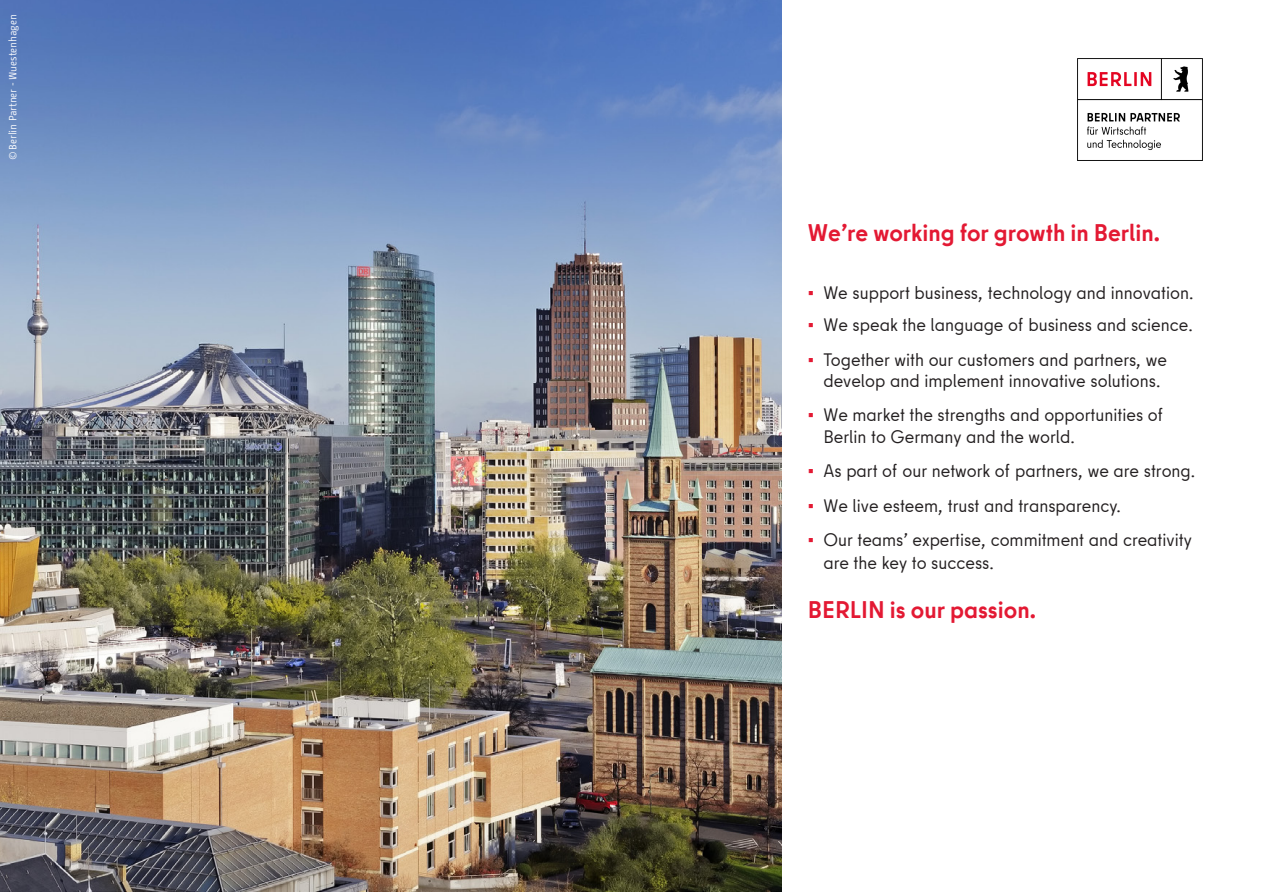
<style>
.page{position:relative;width:1263px;height:893px;background:#fff}
.page>*{position:absolute;margin:0;border:0;box-sizing:border-box;transform-origin:0 0}
.t1{font:700 24px "Berlin Type Office";color:#e31933}
.t2{font:18px/21.6px "Berlin Type Office";color:#231f20}
.t3{font:10.5px "BMF Change";color:#fff}
.s1{font-family:"Arial";color:#e31933}
</style>
<div class="page">
<img style="left:0;top:0;width:782px;height:892px">
<svg style="left:1077px;top:74px;width:1px;height:22px"></svg>
<img style="left:1078px;top:58px;width:124px;height:102px">
<p class="t3" style="left:6px;top:160px;width:147px;rotate:-90deg">© Berlin Partner - Wuestenhagen</p>
<p class="t1" style="left:808px;top:217px;width:354px">We’re working for growth in Berlin.</p>
<p class="t2" style="left:808px;top:282px;width:387px"><span class="s1">▪</span> We support business, technology and innovation.</p>
<p class="t2" style="left:808px;top:314px;width:386px"><span class="s1">▪</span> We speak the language of business and science.</p>
<p class="t2" style="left:808px;top:349px;width:361px;text-align:center"><span class="s1">▪</span> Together with our customers and partners, we develop and implement innovative solutions.</p>
<p class="t2" style="left:823px;top:404px;width:341px;text-indent:-15px"><span class="s1">▪</span> We market the strengths and opportunities of<br>Berlin to Germany and the world.</p>
<p class="t2" style="left:808px;top:460px;width:389px"><span class="s1">▪</span> As part of our network of partners, we are strong.</p>
<p class="t2" style="left:808px;top:495px;width:314px"><span class="s1">▪</span> We live esteem, trust and transparency.</p>
<p class="t2" style="left:823px;top:528px;width:370px;line-height:23.2px;text-indent:-15px"><span class="s1">▪</span> Our teams’ expertise, commitment and creativity are the key to success.</p>
<p class="t1" style="left:808px;top:595px;width:229px">BERLIN is our passion.</p>
</div>
